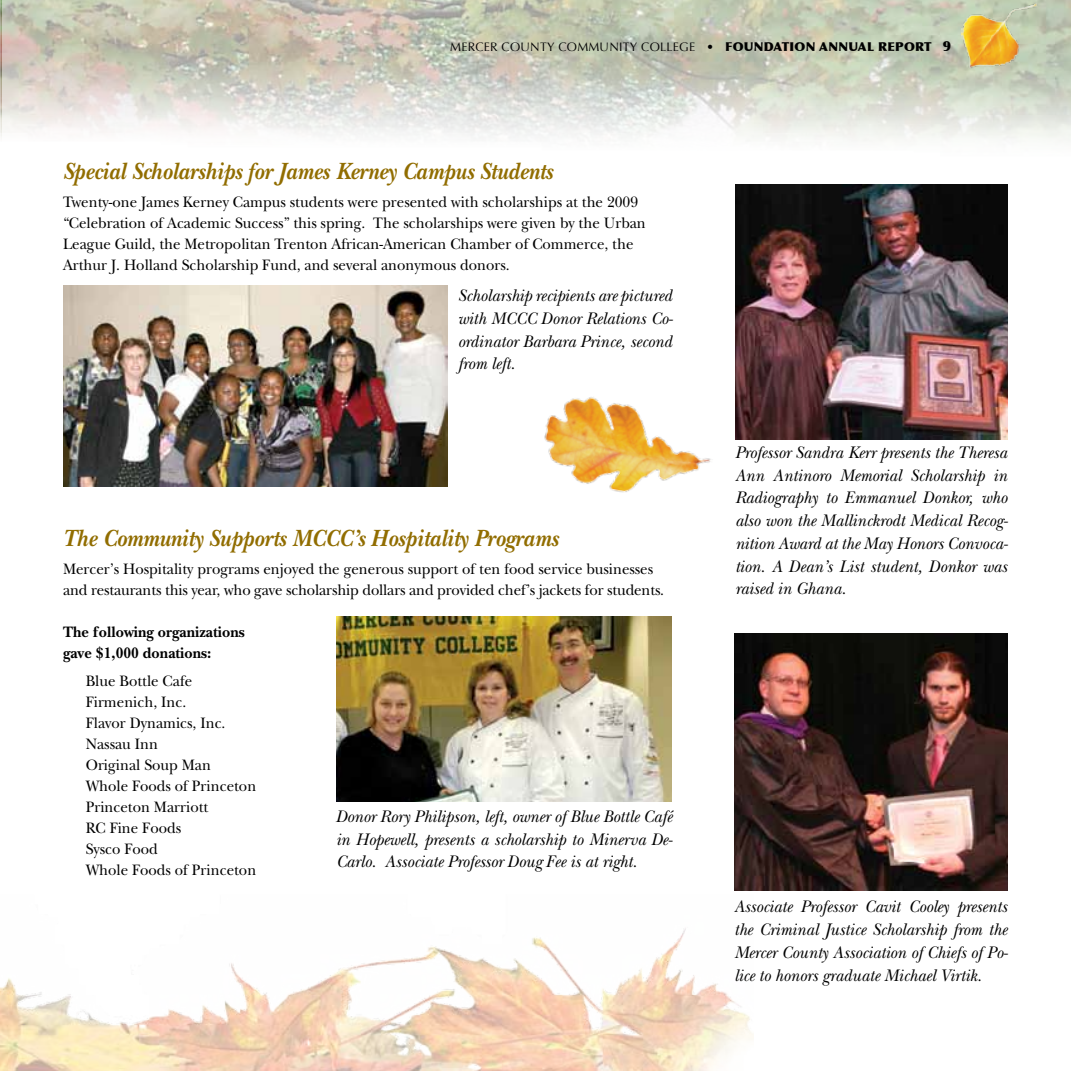
<style>
.page{position:relative;width:1071px;height:1071px;background:#fff}
.page>*{position:absolute;margin:0;border:0;box-sizing:border-box;transform-origin:0 0}
.t1{font:italic 700 24.5px "New Baskerville";color:#916d00;scale:.9 1}
.t2{font:italic 17.5px/22.8px "New Baskerville";color:#000;text-align:justify;scale:.95 1}
.t3{font:15.75px/21px "New Baskerville";color:#000;scale:.95 1}
.t4{font:700 15.75px/21px "New Baskerville";color:#000;scale:.95 1}
.t5{font:12.25px "Optima";letter-spacing:.02em;color:#000}
.s1{font-weight:900}
.s2{font-weight:900;font-size:14px}
</style>
<div class="page">
<img style="left:0;top:0;width:1071px;height:141px">
<img style="left:962px;top:2px;width:77px;height:66px">
<img style="left:336px;top:616px;width:336px;height:186px">
<img style="left:63px;top:286px;width:384px;height:200px">
<img style="left:735px;top:185px;width:272px;height:254px">
<img style="left:734px;top:633px;width:273px;height:257px">
<img style="left:544px;top:397px;width:167px;height:96px">
<img style="left:0;top:928px;width:754px;height:143px">
<p class="t5" style="left:450px;top:40px;width:503px">MERCER COUNTY COMMUNITY COLLEGE • <span class="s1">FOUNDATION ANNUAL REPORT</span> <span class="s2">9</span></p>
<h1 class="t1" style="left:63px;top:156px;width:546px">Special Scholarships for James Kerney Campus Students</h1>
<p class="t3" style="left:63px;top:191px;width:615px">Twenty-one James Kerney Campus students were presented with scholarships at the 2009 “Celebration of Academic Success” this spring. The scholarships were given by the Urban League Guild, the Metropolitan Trenton African-American Chamber of Commerce, the Arthur J. Holland Scholarship Fund, and several anonymous donors.</p>
<p class="t2" style="left:458px;top:284px;width:228px">Scholarship recipients are pictured with MCCC Donor Relations Co&shy;ordinator Barbara Prince, second from left.</p>
<h1 class="t1" style="left:63px;top:523px;width:552px">The Community Supports MCCC’s Hospitality Programs</h1>
<p class="t3" style="left:63px;top:558px;width:634px">Mercer’s Hospitality programs enjoyed the generous support of ten food service businesses and restaurants this year, who gave scholarship dollars and provided chef’s jackets for students.</p>
<p class="t4" style="left:63px;top:622px;width:193px">The following organizations gave $1,000 donations:</p>
<p class="t3" style="left:86px;top:670px;width:181px">Blue Bottle Cafe<br>Firmenich, Inc.<br>Flavor Dynamics, Inc.<br>Nassau Inn<br>Original Soup Man<br>Whole Foods of Princeton<br>Princeton Marriott<br>RC Fine Foods<br>Sysco Food<br>Whole Foods of Princeton</p>
<p class="t2" style="left:336px;top:805px;width:356px">Donor Rory Philipson, left, owner of Blue Bottle Café in Hopewell, presents a scholarship to Minerva De-Carlo. Associate Professor Doug Fee is at right.</p>
<p class="t2" style="left:735px;top:441px;width:289px">Professor Sandra Kerr presents the Theresa Ann Antinoro Memorial Scholarship in Radiography to Emmanuel Donkor, who also won the Mallinckrodt Medical Recog&shy;nition Award at the May Honors Convoca&shy;tion. A Dean’s List student, Donkor was raised in Ghana.</p>
<p class="t2" style="left:734px;top:896px;width:290px">Associate Professor Cavit Cooley presents the Criminal Justice Scholarship from the Mercer County Association of Chiefs of Po&shy;lice to honors graduate Michael Virtik.</p>
</div>
